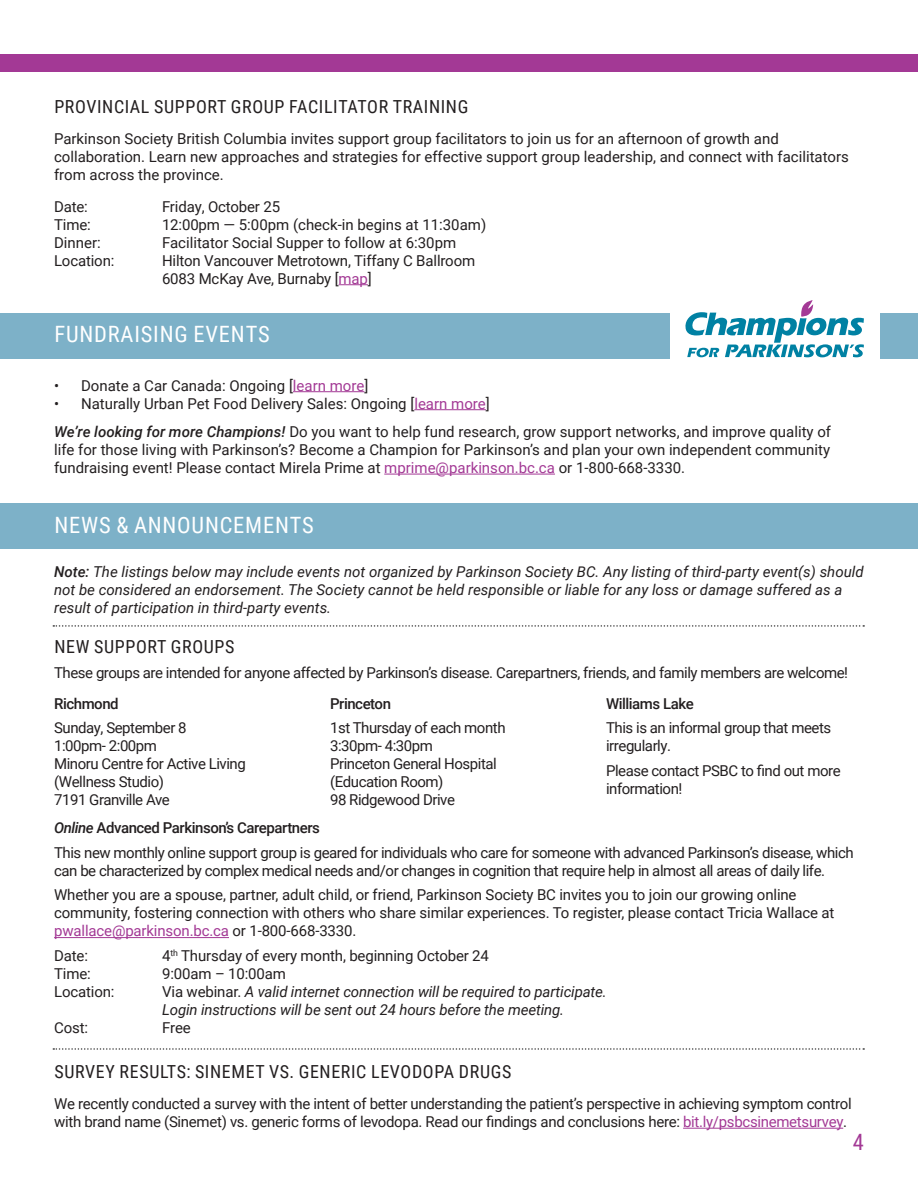
<style>
.page{position:relative;width:918px;height:1188px;background:#fff}
.page>*{position:absolute;margin:0;border:0;box-sizing:border-box;transform-origin:0 0}
.t1{font:22.5px "Roboto Condensed";letter-spacing:.035em;color:#fff}
.t2{font:22.5px "Roboto Condensed";color:#a33995}
.t3{font:18px "Roboto Condensed";letter-spacing:.035em;color:#231f20}
.t4{font:15px/18px "Roboto";letter-spacing:-.01em;color:#231f20}
.t5{font:15px/18px "Roboto";letter-spacing:-.03em;color:#231f20}
.t6{font:italic 15px/18px "Roboto";color:#231f20}
.t7{font:500 15px "Roboto";letter-spacing:-.03em;color:#231f20}
.s1{color:#a33995}
.s2{font-weight:500;font-style:italic}
.s3{font-weight:500}
.s4{font-style:italic}
.s5{font-style:normal}
</style>
<div class="page">
<div style="left:0;top:54px;width:918px;height:17px;background:#a33995"></div>
<svg style="left:339px;top:284px;width:29px;height:1px"></svg>
<hr style="left:293px;top:391px;width:71px;height:1px;background:#a33995">
<hr style="left:414px;top:409px;width:72px;height:1px;background:#a33995">
<hr style="left:384px;top:474px;width:171px;height:1px;background:#a33995">
<div style="left:0;top:313px;width:670px;height:45px;background:#7db1c8"></div>
<svg style="left:685px;top:300px;width:179px;height:57px"></svg>
<div style="left:880px;top:313px;width:38px;height:45px;background:#7db1c8"></div>
<div style="left:0;top:503px;width:918px;height:45px;background:#7db1c8"></div>
<svg style="left:53px;top:625px;width:811px;height:2px"></svg>
<svg style="left:53px;top:1048px;width:811px;height:2px"></svg>
<hr style="left:54px;top:937px;width:175px;height:1px;background:#a33995">
<hr style="left:683px;top:1128px;width:160px;height:1px;background:#a33995">
<p class="t3" style="left:54px;top:94px;width:415px">PROVINCIAL SUPPORT GROUP FACILITATOR TRAINING</p>
<p class="t4" style="left:54px;top:129px;width:796px">Parkinson Society British Columbia invites support group facilitators to join us for an afternoon of growth and collaboration. Learn new approaches and strategies for effective support group leadership, and connect with facilitators from across the province.</p>
<p class="t4" style="left:54px;top:197px;width:35px">Date:</p>
<p class="t4" style="left:162px;top:197px;width:120px">Friday, October 25</p>
<p class="t4" style="left:54px;top:215px;width:38px">Time:</p>
<p class="t4" style="left:162px;top:215px;width:326px">12:00pm — 5:00pm (check-in begins at 11:30am)</p>
<p class="t4" style="left:54px;top:233px;width:48px">Dinner:</p>
<p class="t4" style="left:162px;top:233px;width:296px">Facilitator Social Supper to follow at 6:30pm</p>
<p class="t4" style="left:54px;top:251px;width:62px">Location:</p>
<p class="t4" style="left:162px;top:251px;width:315px">Hilton Vancouver Metrotown, Tiffany C Ballroom<br>6083 McKay Ave, Burnaby [<span class="s1">map</span>]</p>
<p class="t1" style="left:55px;top:319px;width:217px">FUNDRAISING EVENTS</p>
<p class="t4" style="left:54px;top:376px;width:316px">• Donate a Car Canada: Ongoing [<span class="s1">learn more</span>]</p>
<p class="t4" style="left:54px;top:394px;width:437px">• Naturally Urban Pet Food Delivery Sales: Ongoing [<span class="s1">learn more</span>]</p>
<p class="t4" style="left:54px;top:422px;width:779px;text-align:justify"><span class="s2">We’re looking for more Champions!</span> Do you want to help fund research, grow support networks, and improve quality of life for those living with Parkinson’s? Become a Champion for Parkinson’s and plan your own independent community fundraising event! Please contact Mirela Prime at <span class="s1">mprime@parkinson.bc.ca</span> or 1-800-668-3330.</p>
<p class="t1" style="left:55px;top:509px;width:261px">NEWS &amp; ANNOUNCEMENTS</p>
<p class="t6" style="left:54px;top:562px;width:811px"><span class="s3">Note:</span> The listings below may include events not organized by Parkinson Society BC. Any listing of third-party event(s) should not be considered an endorsement. The Society cannot be held responsible or liable for any loss or damage suffered as a result of participation in third-party events.</p>
<p class="t3" style="left:54px;top:634px;width:182px">NEW SUPPORT GROUPS</p>
<p class="t5" style="left:54px;top:663px;width:796px">These groups are intended for anyone affected by Parkinson’s disease. Carepartners, friends, and family members are welcome!</p>
<p class="t7" style="left:54px;top:693px;width:66px">Richmond</p>
<p class="t5" style="left:54px;top:718px;width:134px">Sunday, September 8</p>
<p class="t5" style="left:54px;top:736px;width:104px">1:00pm- 2:00pm</p>
<p class="t5" style="left:54px;top:754px;width:193px">Minoru Centre for Active Living (Wellness Studio)</p>
<p class="t5" style="left:54px;top:790px;width:117px">7191 Granville Ave</p>
<p class="t7" style="left:606px;top:693px;width:89px">Williams Lake</p>
<p class="t5" style="left:606px;top:718px;width:227px">This is an informal group that meets irregularly.</p>
<p class="t5" style="left:606px;top:761px;width:236px">Please contact PSBC to find out more information!</p>
<p class="t7" style="left:330px;top:693px;width:62px">Princeton</p>
<p class="t5" style="left:330px;top:718px;width:177px">1st Thursday of each month</p>
<p class="t5" style="left:330px;top:736px;width:104px">3:30pm- 4:30pm</p>
<p class="t5" style="left:330px;top:754px;width:168px">Princeton General Hospital (Education Room)</p>
<p class="t5" style="left:330px;top:790px;width:126px">98 Ridgewood Drive</p>
<p class="t7" style="left:54px;top:817px;width:267px"><span class="s4">Online</span> Advanced Parkinson’s Carepartners</p>
<p class="t5" style="left:54px;top:843px;width:801px">This new monthly online support group is geared for individuals who care for someone with advanced Parkinson’s disease, which can be characterized by complex medical needs and/or changes in cognition that require help in almost all areas of daily life.</p>
<p class="t4" style="left:54px;top:886px;width:782px">Whether you are a spouse, partner, adult child, or friend, Parkinson Society BC invites you to join our growing online community, fostering connection with others who share similar experiences. To register, please contact Tricia Wallace at <span class="s1">pwallace@parkinson.bc.ca</span> or 1-800-668-3330.</p>
<p class="t4" style="left:54px;top:946px;width:35px">Date:</p>
<p class="t4" style="left:162px;top:946px;width:328px">4<sup>th</sup> Thursday of every month, beginning October 24</p>
<p class="t4" style="left:54px;top:964px;width:38px">Time:</p>
<p class="t4" style="left:162px;top:964px;width:125px">9:00am – 10:00am</p>
<p class="t4" style="left:54px;top:982px;width:62px">Location:</p>
<p class="t6" style="left:162px;top:982px;width:446px"><span class="s5">Via webinar.</span> A valid internet connection will be required to participate.</p>
<p class="t6" style="left:162px;top:1000px;width:403px">Login instructions will be sent out 24 hours before the meeting.</p>
<p class="t4" style="left:54px;top:1018px;width:35px">Cost:</p>
<p class="t4" style="left:162px;top:1018px;width:30px">Free</p>
<p class="t3" style="left:54px;top:1059px;width:458px">SURVEY RESULTS: SINEMET VS. GENERIC LEVODOPA DRUGS</p>
<p class="t4" style="left:54px;top:1094px;width:799px">We recently conducted a survey with the intent of better understanding the patient’s perspective in achieving symptom control with brand name (Sinemet) vs. generic forms of levodopa. Read our findings and conclusions here: <span class="s1">bit.ly/psbcsinemetsurvey</span>.</p>
<h1 class="t2" style="left:853px;top:1126px;width:13px">4</h1>
</div>
